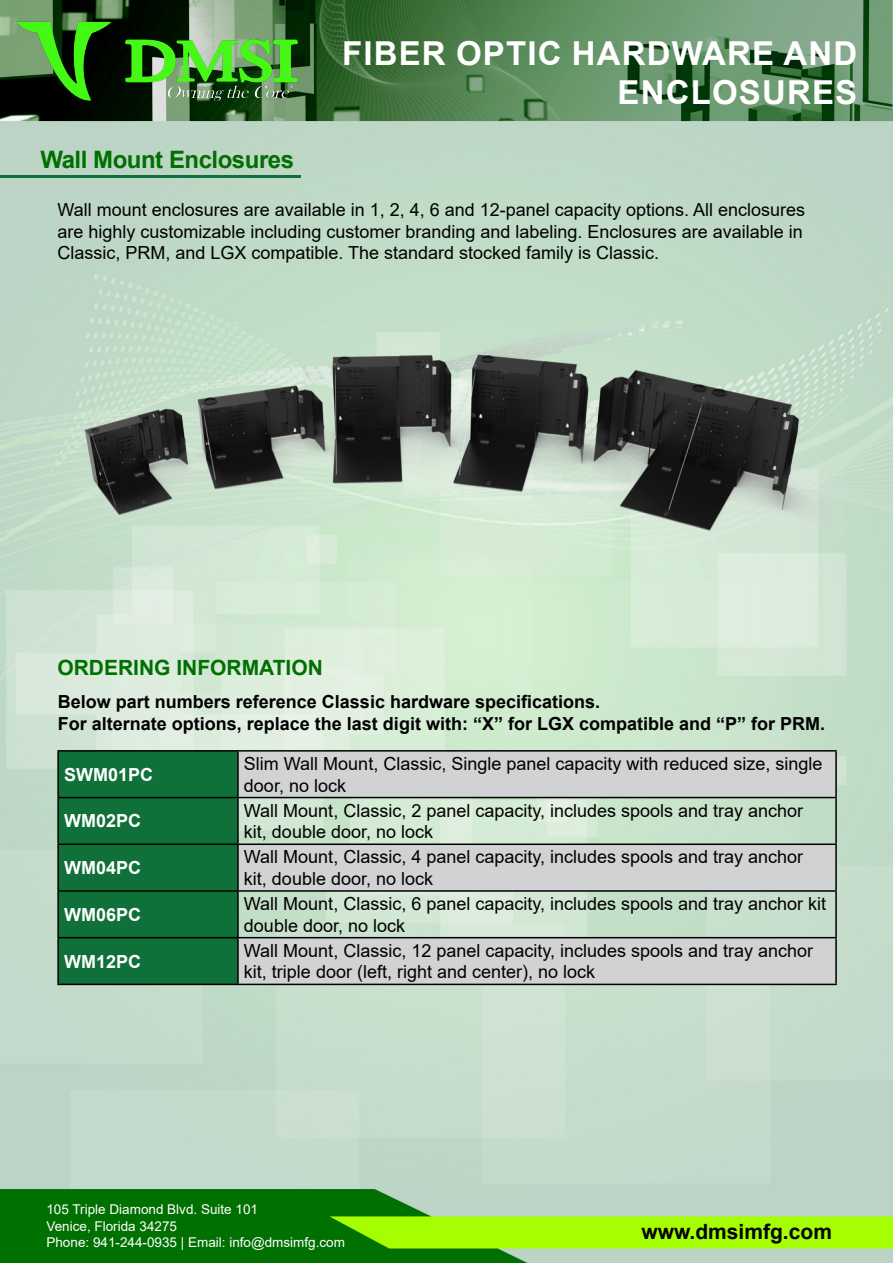
<style>
.page{position:relative;width:893px;height:1263px;background:#fff}
.page>*{position:absolute;margin:0;border:0;box-sizing:border-box;transform-origin:0 0}
.t1{font:700 33px/39.6px "Arial";letter-spacing:.035em;color:#fff;text-align:right}
.t2{font:700 24px "Arial";letter-spacing:-.02em;color:#007000}
.t3{font:700 21px "Arial";color:#007000}
.t4{font:700 21px "Arial";color:#000}
.t5{font:18px/21.6px "Arial";color:#000}
.t6{font:700 18px "Arial";color:#000}
.t7{font:700 18px "Arial";color:#fff}
.t8{font:13.5px/16.2px "Arial";color:#fff}
</style>
<div class="page">
<img style="left:0;top:0;width:893px;height:1263px">
<img style="left:122px;top:30px;width:180px;height:75px">
<img style="left:12px;top:17px;width:104px;height:86px">
<hr style="left:0;top:176px;width:300px;height:2px;background:#0f7039">
<img style="left:0;top:322px;width:844px;height:251px">
<div style="left:59px;top:752px;width:178px;height:232px;background:#0f7039"></div>
<div style="left:238px;top:751px;width:598px;height:46px;background:#d1d2d4"></div>
<svg style="left:239px;top:845px;width:596px;height:139px;fill:#d1d2d4"></svg>
<hr style="left:57px;top:750px;width:181px;height:2px;background:#000">
<hr style="left:57px;top:752px;width:2px;height:45px;background:#000">
<hr style="left:238px;top:750px;width:599px;height:2px;background:#000">
<hr style="left:237px;top:752px;width:2px;height:45px;background:#000">
<hr style="left:835px;top:752px;width:2px;height:45px;background:#000">
<hr style="left:57px;top:797px;width:181px;height:1px;background:#000">
<hr style="left:57px;top:798px;width:2px;height:45px;background:#000">
<hr style="left:238px;top:797px;width:599px;height:1px;background:#000">
<hr style="left:237px;top:798px;width:2px;height:45px;background:#000">
<hr style="left:835px;top:798px;width:2px;height:45px;background:#000">
<hr style="left:57px;top:843px;width:181px;height:2px;background:#000">
<hr style="left:57px;top:845px;width:2px;height:45px;background:#000">
<hr style="left:238px;top:843px;width:599px;height:2px;background:#000">
<hr style="left:237px;top:845px;width:2px;height:45px;background:#000">
<hr style="left:835px;top:845px;width:2px;height:45px;background:#000">
<hr style="left:57px;top:890px;width:181px;height:2px;background:#000">
<hr style="left:57px;top:892px;width:2px;height:45px;background:#000">
<hr style="left:238px;top:890px;width:599px;height:2px;background:#000">
<hr style="left:237px;top:892px;width:2px;height:45px;background:#000">
<hr style="left:835px;top:892px;width:2px;height:45px;background:#000">
<hr style="left:57px;top:937px;width:181px;height:1px;background:#000">
<hr style="left:57px;top:938px;width:2px;height:46px;background:#000">
<hr style="left:238px;top:937px;width:599px;height:1px;background:#000">
<hr style="left:237px;top:938px;width:2px;height:46px;background:#000">
<hr style="left:835px;top:938px;width:2px;height:46px;background:#000">
<hr style="left:57px;top:984px;width:181px;height:1px;background:#000">
<hr style="left:238px;top:984px;width:599px;height:1px;background:#000">
<h1 class="t1" style="left:342px;top:34px;width:517px">FIBER OPTIC HARDWARE AND<br>ENCLOSURES</h1>
<p class="t2" style="left:40px;top:142px;width:255px">Wall Mount Enclosures</p>
<p class="t5" style="left:57px;top:199px;width:749px">Wall mount enclosures are available in 1, 2, 4, 6 and 12-panel capacity options. All enclosures are highly customizable including customer branding and labeling. Enclosures are available in<br>Classic, PRM, and LGX compatible. The standard stocked family is Classic.</p>
<p class="t3" style="left:57px;top:653px;width:267px">ORDERING INFORMATION</p>
<p class="t6" style="left:58px;top:689px;width:544px">Below part numbers reference Classic hardware specifications.</p>
<p class="t6" style="left:58px;top:711px;width:769px">For alternate options, replace the last digit with: “X” for LGX compatible and “P” for PRM.</p>
<p class="t7" style="left:64px;top:762px;width:91px">SWM01PC</p>
<p class="t5" style="left:244px;top:753px;width:580px">Slim Wall Mount, Classic, Single panel capacity with reduced size, single door, no lock</p>
<p class="t7" style="left:64px;top:808px;width:79px">WM02PC</p>
<p class="t5" style="left:244px;top:799px;width:561px">Wall Mount, Classic, 2 panel capacity, includes spools and tray anchor kit, double door, no lock</p>
<p class="t7" style="left:64px;top:855px;width:79px">WM04PC</p>
<p class="t5" style="left:244px;top:846px;width:561px">Wall Mount, Classic, 4 panel capacity, includes spools and tray anchor kit, double door, no lock</p>
<p class="t7" style="left:64px;top:902px;width:79px">WM06PC</p>
<p class="t5" style="left:244px;top:893px;width:584px">Wall Mount, Classic, 6 panel capacity, includes spools and tray anchor kit double door, no lock</p>
<p class="t7" style="left:64px;top:948px;width:79px">WM12PC</p>
<p class="t5" style="left:244px;top:939px;width:571px">Wall Mount, Classic, 12 panel capacity, includes spools and tray anchor kit, triple door (left, right and center), no lock</p>
<p class="t8" style="left:46px;top:1201px;width:300px">105 Triple Diamond Blvd. Suite 101<br>Venice, Florida 34275<br>Phone: 941-244-0935 | Email: info@dmsimfg.com</p>
<p class="t4" style="left:641px;top:1217px;width:192px">www.dmsimfg.com</p>
</div>
